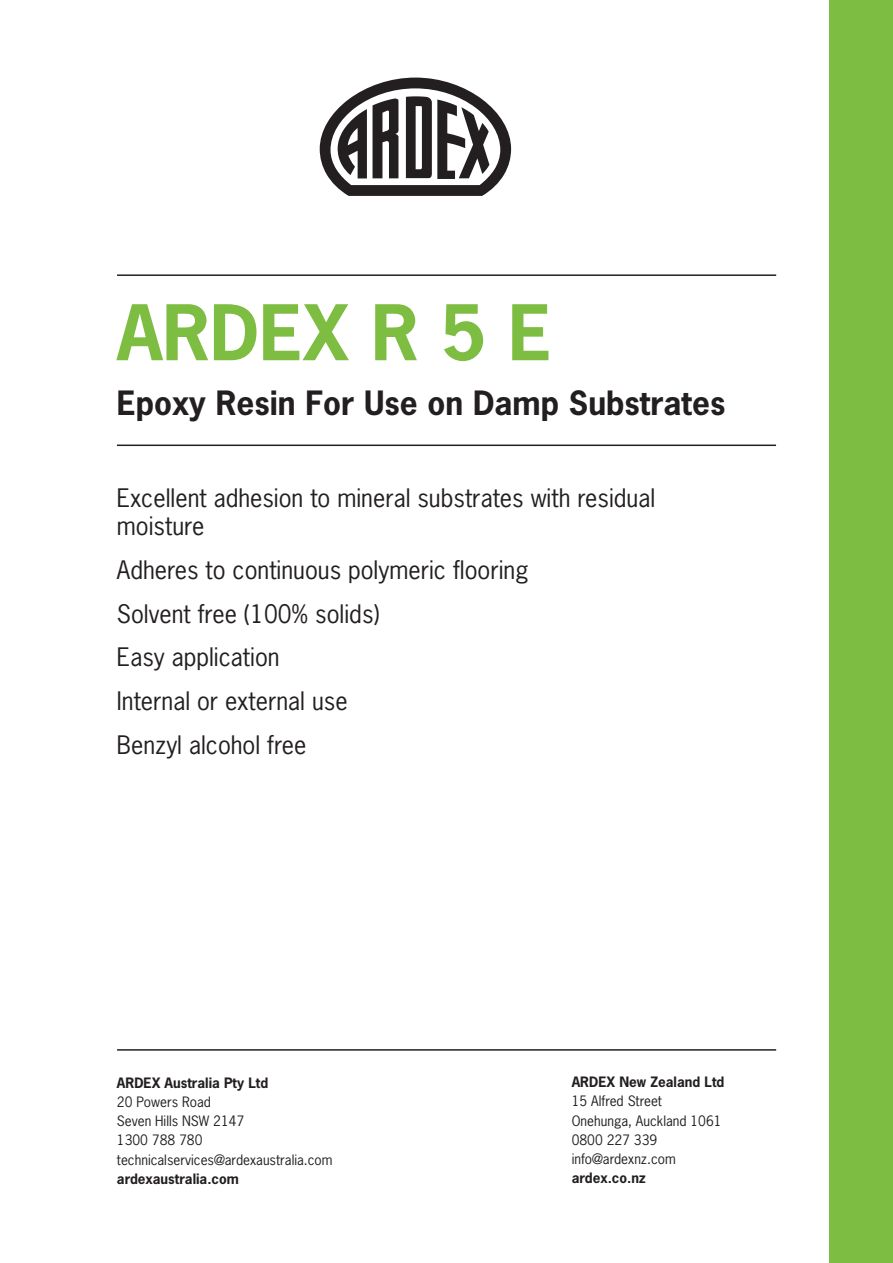
<style>
.page{position:relative;width:893px;height:1263px;background:#fff}
.page>*{position:absolute;margin:0;border:0;box-sizing:border-box;transform-origin:0 0}
.Ardex_Heading{font:700 72px "News Gothic Std";color:#7dbd41}
.Ardex_Heading3{font:700 31.5px "News Gothic Std";color:#231f20}
.Copy{font:24px/28.8px "News Gothic Std";color:#231f20}
.Paragraph_Style_5{font:13.5px "News Gothic Std";color:#231f20}
.Paragraph_Style_5-2{font:700 13.5px "News Gothic Std";color:#231f20}
.Paragraph_Style_1{font:700 13.5px "News Gothic Std";color:#231f20}
</style>
<div class="page">
<div style="left:829px;top:0;width:64px;height:1263px;background:#7dbd41"></div>
<svg style="left:320px;top:78px;width:191px;height:118px"></svg>
<hr style="left:117px;top:274px;width:659px;height:2px;background:#231f20">
<hr style="left:117px;top:444px;width:659px;height:2px;background:#231f20">
<hr style="left:117px;top:1049px;width:659px;height:2px;background:#231f20">
<p class="Ardex_Heading" style="left:117px;top:285px;width:436px">ARDEX R 5 E</p>
<p class="Ardex_Heading3" style="left:117px;top:382px;width:610px">Epoxy Resin For Use on Damp Substrates</p>
<p class="Copy" style="left:117px;top:483px;width:540px">Excellent adhesion to mineral substrates with residual moisture</p>
<p class="Copy" style="left:117px;top:555px;width:413px">Adheres to continuous polymeric flooring</p>
<p class="Copy" style="left:117px;top:599px;width:264px">Solvent free (100% solids)</p>
<p class="Copy" style="left:117px;top:643px;width:164px">Easy application</p>
<p class="Copy" style="left:117px;top:686px;width:232px">Internal or external use</p>
<p class="Copy" style="left:117px;top:730px;width:191px">Benzyl alcohol free</p>
<p class="Paragraph_Style_5-2" style="left:117px;top:1074px;width:153px">ARDEX Australia Pty Ltd</p>
<p class="Paragraph_Style_5" style="left:117px;top:1093px;width:96px">20 Powers Road</p>
<p class="Paragraph_Style_5" style="left:117px;top:1112px;width:129px">Seven Hills NSW 2147</p>
<p class="Paragraph_Style_5" style="left:117px;top:1132px;width:87px">1300 788 780</p>
<p class="Paragraph_Style_5" style="left:117px;top:1151px;width:217px">technicalservices@ardexaustralia.com</p>
<p class="Paragraph_Style_1" style="left:117px;top:1170px;width:123px">ardexaustralia.com</p>
<p class="Paragraph_Style_5-2" style="left:572px;top:1073px;width:154px">ARDEX New Zealand Ltd</p>
<p class="Paragraph_Style_5" style="left:572px;top:1092px;width:92px">15 Alfred Street</p>
<p class="Paragraph_Style_5" style="left:572px;top:1112px;width:151px">Onehunga, Auckland 1061</p>
<p class="Paragraph_Style_5" style="left:572px;top:1131px;width:87px">0800 227 339</p>
<p class="Paragraph_Style_5" style="left:572px;top:1150px;width:106px">info@ardexnz.com</p>
<p class="Paragraph_Style_1" style="left:572px;top:1169px;width:76px">ardex.co.nz</p>
</div>
